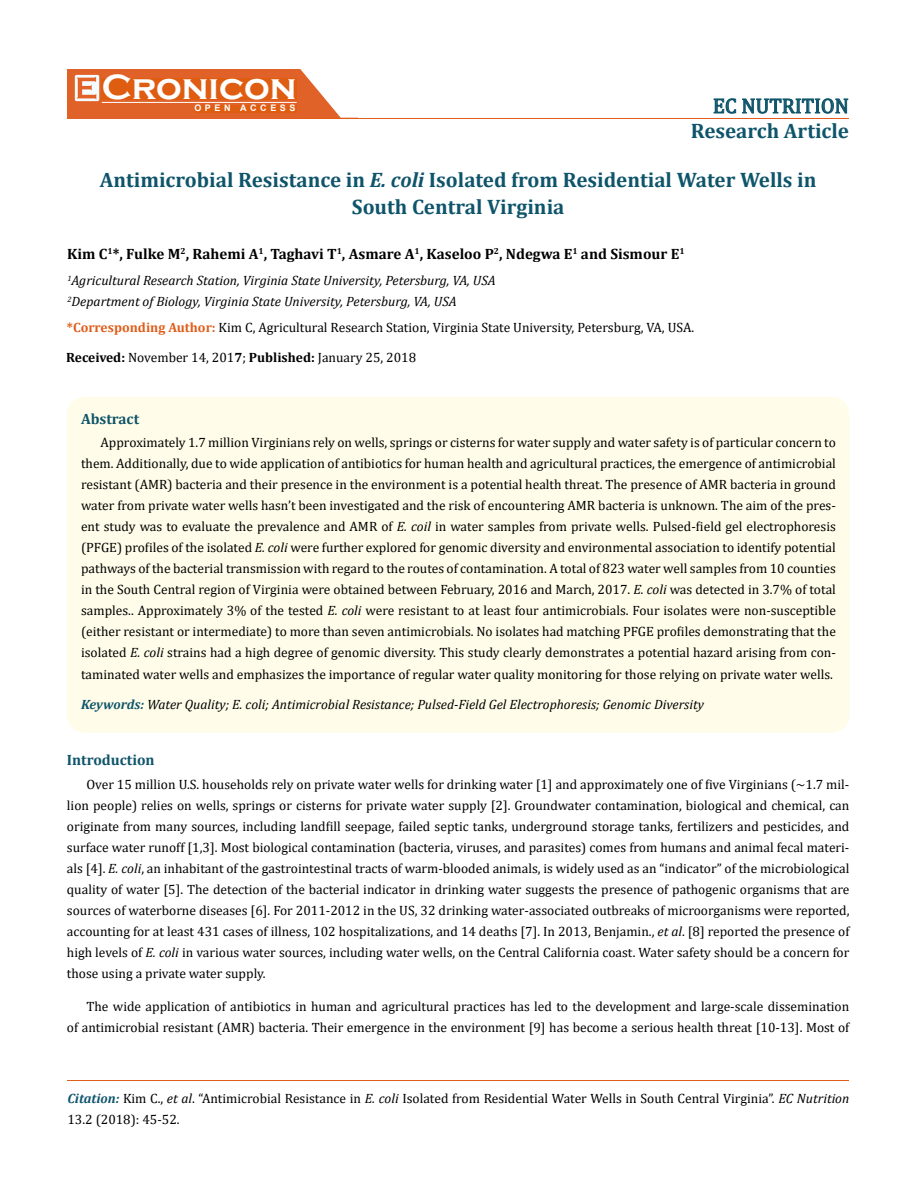
<style>
.page{position:relative;width:917px;height:1190px;background:#fff}
.page>*{position:absolute;margin:0;border:0;box-sizing:border-box;transform-origin:0 0}
.t1{font:700 36px "Copperplate Gothic";color:#fff}
.t2{font:700 21px/27px "Cambria";color:#0e546a;text-align:center}
.t3{font:21px "Cambria";color:#0e546a}
.t4{font:700 15px "Cambria";color:#000}
.t5{font:700 15px "Cambria";color:#0e546a}
.t6{font:13.5px/21px "Cambria";color:#000;text-align:justify}
.t7{font:italic 13.5px/21px "Cambria";color:#000}
.t8{font:700 9px "Arial";letter-spacing:.4em;color:#fff}
.s1{font-style:italic}
.s2{font-weight:700;color:#e05d1a}
.s3{font-weight:700}
.s4{font-weight:700;color:#0e546a}
.s5{font-weight:700;font-style:italic;color:#0e546a}
</style>
<div class="page">
<div style="left:67px;top:70px;width:290px;height:49px;background:#e06228"></div>
<svg style="left:300px;top:69px;width:58px;height:49px"></svg>
<img style="left:75px;top:75px;width:24px;height:26px">
<div style="left:102px;top:79px;width:195px;height:21px;background:#df5d11"></div>
<div style="left:194px;top:105px;width:103px;height:7px;background:#df5d11"></div>
<svg style="left:713px;top:98px;width:135px;height:16px"></svg>
<hr style="left:102px;top:102px;width:194px;height:1px;background:#fff">
<hr style="left:279px;top:118px;width:569px;height:1px;background:#e05d1a">
<hr style="left:67px;top:1080px;width:782px;height:1px;background:#e05d1a">
<div style="left:67px;top:397px;width:782px;height:335px;background:#fffde9;border-radius:18px"></div>
<h1 class="t1" style="left:102px;top:68px;width:196px">Cronicon</h1>
<p class="t8" style="left:194px;top:102px;width:103px">OPEN ACCESS</p>
<h2 class="t3" style="left:712px;top:93px;width:137px">EC NUTRITION</h2>
<h2 class="t2" style="left:690px;top:116px;width:160px">Research Article</h2>
<h2 class="t2" style="left:100px;top:166px;width:718px">Antimicrobial Resistance in <span class="s1">E. coli</span> Isolated from Residential Water Wells in<br>South Central Virginia</h2>
<p class="t4" style="left:67px;top:243px;width:618px">Kim C<sup>1</sup>*, Fulke M<sup>2</sup>, Rahemi A<sup>1</sup>, Taghavi T<sup>1</sup>, Asmare A<sup>1</sup>, Kaseloo P<sup>2</sup>, Ndegwa E<sup>1</sup> and Sismour E<sup>1</sup></p>
<p class="t7" style="left:67px;top:269px;width:430px"><sup>1</sup>Agricultural Research Station, Virginia State University, Petersburg, VA, USA<br><sup>2</sup>Department of Biology, Virginia State University, Petersburg, VA, USA</p>
<p class="t6" style="left:67px;top:316px;width:628px"><span class="s2">*Corresponding Author:</span> Kim C, Agricultural Research Station, Virginia State University, Petersburg, VA, USA.</p>
<p class="t6" style="left:66px;top:347px;width:351px"><span class="s3">Received:</span> November 14, 201<span class="s3">7</span>; <span class="s3">Published:</span> January 25, 2018</p>
<p class="t5" style="left:81px;top:408px;width:60px">Abstract</p>
<p class="t6" style="left:81px;top:432px;width:756px;text-indent:19px">Approximately 1.7 million Virginians rely on wells, springs or cisterns for water supply and water safety is of particular concern to them. Additionally, due to wide application of antibiotics for human health and agricultural practices, the emergence of antimicrobial resistant (AMR) bacteria and their presence in the environment is a potential health threat. The presence of AMR bacteria in ground water from private water wells hasn’t been investigated and the risk of encountering AMR bacteria is unknown. The aim of the pres&shy;ent study was to evaluate the prevalence and AMR of <span class="s1">E. coil</span> in water samples from private wells. Pulsed-field gel electrophoresis (PFGE) profiles of the isolated <span class="s1">E. coli</span> were further explored for genomic diversity and environmental association to identify potential pathways of the bacterial transmission with regard to the routes of contamination. A total of 823 water well samples from 10 counties in the South Central region of Virginia were obtained between February, 2016 and March, 2017. <span class="s1">E. coli</span> was detected in 3.7% of total samples.. Approximately 3% of the tested <span class="s1">E. coli</span> were resistant to at least four antimicrobials. Four isolates were non-susceptible (either resistant or intermediate) to more than seven antimicrobials. No isolates had matching PFGE profiles demonstrating that the isolated <span class="s1">E. coli</span> strains had a high degree of genomic diversity. This study clearly demonstrates a potential hazard arising from con&shy;taminated water wells and emphasizes the importance of regular water quality monitoring for those relying on private water wells.</p>
<p class="t7" style="left:81px;top:693px;width:624px"><span class="s4">Keywords:</span> Water Quality; E. coli; Antimicrobial Resistance; Pulsed-Field Gel Electrophoresis; Genomic Diversity</p>
<p class="t5" style="left:67px;top:749px;width:89px">Introduction</p>
<p class="t6" style="left:67px;top:773px;width:784px;text-indent:20px">Over 15 million U.S. households rely on private water wells for drinking water [1] and approximately one of five Virginians (~1.7 mil&shy;lion people) relies on wells, springs or cisterns for private water supply [2]. Groundwater contamination, biological and chemical, can originate from many sources, including landfill seepage, failed septic tanks, underground storage tanks, fertilizers and pesticides, and surface water runoff [1,3]. Most biological contamination (bacteria, viruses, and parasites) comes from humans and animal fecal materi&shy;als [4]. <span class="s1">E. coli</span>, an inhabitant of the gastrointestinal tracts of warm-blooded animals, is widely used as an “indicator” of the microbiological quality of water [5]. The detection of the bacterial indicator in drinking water suggests the presence of pathogenic organisms that are sources of waterborne diseases [6]. For 2011-2012 in the US, 32 drinking water-associated outbreaks of microorganisms were reported, accounting for at least 431 cases of illness, 102 hospitalizations, and 14 deaths [7]. In 2013, Benjamin., <span class="s1">et al</span>. [8] reported the presence of high levels of <span class="s1">E. coli</span> in various water sources, including water wells, on the Central California coast. Water safety should be a concern for those using a private water supply.</p>
<p class="t6" style="left:67px;top:996px;width:784px;text-align:right">The wide application of antibiotics in human and agricultural practices has led to the development and large-scale dissemination<br>of antimicrobial resistant (AMR) bacteria. Their emergence in the environment [9] has become a serious health threat [10-13]. Most of</p>
<p class="t6" style="left:67px;top:1087px;width:783px"><span class="s5">Citation:</span> Kim C., <span class="s1">et al</span>. “Antimicrobial Resistance in <span class="s1">E. coli</span> Isolated from Residential Water Wells in South Central Virginia”. <span class="s1">EC Nutrition<br></span>13.2 (2018): 45-52.</p>
</div>
